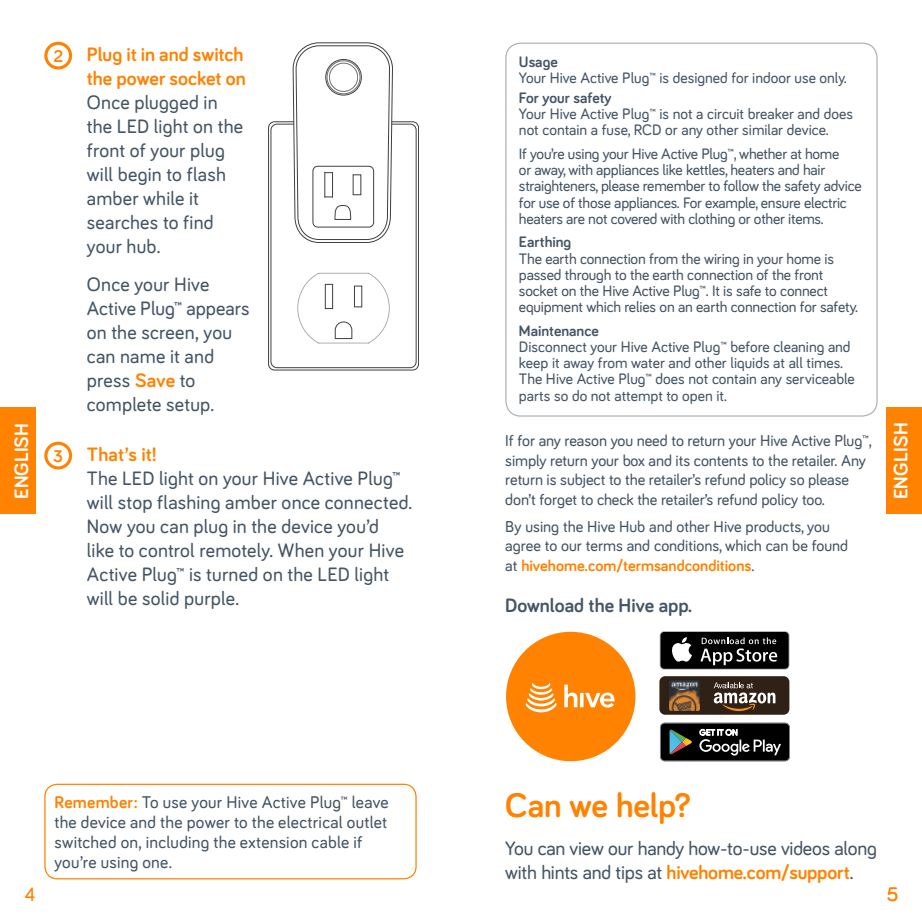
<style>
.page{position:relative;width:922px;height:922px;background:#fff}
.page>*{position:absolute;margin:0;border:0;box-sizing:border-box;transform-origin:0 0}
.t1{font:700 35px "Bariol";letter-spacing:-.005em;color:#ff8200}
.t2{font:500 20px/24px "Bariol";letter-spacing:.01em;color:#445565}
.t3{font:500 20px/24px "Bariol";letter-spacing:-.01em;color:#445565}
.t4{font:700 20px/24px "Bariol";color:#ff8200;text-align:right}
.t5{font:700 20px "Bariol";color:#445565}
.t6{font:700 20px "Bariol";letter-spacing:.01em;color:#fff}
.t7{font:500 20px "Bariol";color:#ff8200}
.t8{font:500 17.5px/20px "Bariol";letter-spacing:.015em;color:#445565}
.t9{font:500 16.25px/19.5px "Bariol";letter-spacing:-.005em;color:#445565}
.t10{font:500 15.5px/16.2px "Bariol";letter-spacing:-.01em;color:#445565}
.t11{font:700 15.5px "Bariol";color:#445565}
.s1{font-size:17.5px}
.s2{font-weight:700;color:#ff8200}
.s3{font-weight:700;font-size:17.5px;color:#ff8200}
</style>
<div class="page">
<div style="left:44px;top:42px;width:28px;height:27px;border:3px solid #ff8200;border-radius:50%"></div>
<div style="left:44px;top:441px;width:28px;height:28px;border:3px solid #ff8200;border-radius:50%"></div>
<div style="left:0;top:407px;width:35px;height:107px;background:#ff8200"></div>
<div style="left:886px;top:407px;width:35px;height:107px;background:#ff8200"></div>
<svg style="left:297px;top:273px;width:92px;height:70px"></svg>
<div style="left:268px;top:121px;width:150px;height:249px;border:1px solid #3e4040;border-radius:6px"></div>
<div style="left:270px;top:124px;width:146px;height:244px;border:1px solid #3e4040;border-radius:6px"></div>
<svg style="left:292px;top:43px;width:101px;height:200px"></svg>
<div style="left:505px;top:43px;width:372px;height:373px;border:1px solid #afb3b5;border-radius:15px"></div>
<div style="left:44px;top:783px;width:372px;height:96px;border:1px solid #ff8200;border-radius:12px"></div>
<div style="left:506px;top:631px;width:129px;height:130px;background:#ff8200;border-radius:50%"></div>
<svg style="left:525px;top:683px;width:89px;height:29px"></svg>
<svg style="left:659px;top:631px;width:130px;height:38px"></svg>
<div style="left:660px;top:631px;width:128px;height:37px;background:#010000;border-radius:4px"></div>
<svg style="left:672px;top:637px;width:19px;height:24px"></svg>
<svg style="left:700px;top:637px;width:77px;height:28px"></svg>
<div style="left:659px;top:676px;width:130px;height:38px;background:#2f2116;border-radius:6px"></div>
<svg style="left:713px;top:682px;width:62px;height:29px"></svg>
<img style="left:669px;top:680px;width:30px;height:30px">
<svg style="left:660px;top:722px;width:129px;height:39px;background:#2e302f"></svg>
<p class="t6" style="left:8px;top:498px;width:77px;rotate:-90deg">ENGLISH</p>
<p class="t4" style="left:53px;top:41px;width:194px"><span class="s1">2</span> Plug it in and switch the power socket on</p>
<p class="t2" style="left:87px;top:89px;width:158px">Once plugged in the LED light on the front of your plug will begin to flash amber while it searches to find your hub.</p>
<p class="t2" style="left:87px;top:271px;width:164px">Once your Hive<br>Active Plug™ appears on the screen, you can name it and press <span class="s2">Save</span> to complete setup.</p>
<p class="t2" style="left:87px;top:441px;width:327px;text-indent:-34px"><span class="s3">3</span> <span class="s2">That’s it!<br></span>The LED light on your Hive Active Plug™ will stop flashing amber once connected.<br>Now you can plug in the device you’d<br>like to control remotely. When your Hive<br>Active Plug™ is turned on the LED light will be solid purple.</p>
<p class="t8" style="left:54px;top:790px;width:336px"><span class="s2">Remember:</span> To use your Hive Active Plug™ leave the device and the power to the electrical outlet switched on, including the extension cable if you’re using one.</p>
<p class="t11" style="left:519px;top:51px;width:40px">Usage</p>
<p class="t10" style="left:519px;top:69px;width:329px">Your Hive Active Plug™ is designed for indoor use only.</p>
<p class="t11" style="left:519px;top:87px;width:94px">For your safety</p>
<p class="t10" style="left:519px;top:105px;width:335px">Your Hive Active Plug™ is not a circuit breaker and does not contain a fuse, RCD or any other similar device.</p>
<p class="t10" style="left:519px;top:145px;width:344px">If you’re using your Hive Active Plug™, whether at home<br>or away, with appliances like kettles, heaters and hair straighteners, please remember to follow the safety advice for use of those appliances. For example, ensure electric heaters are not covered with clothing or other items.</p>
<p class="t11" style="left:519px;top:231px;width:54px">Earthing</p>
<p class="t10" style="left:519px;top:249px;width:340px">The earth connection from the wiring in your home is passed through to the earth connection of the front socket on the Hive Active Plug™. It is safe to connect equipment which relies on an earth connection for safety.</p>
<p class="t11" style="left:519px;top:320px;width:81px">Maintenance</p>
<p class="t10" style="left:519px;top:338px;width:337px">Disconnect your Hive Active Plug™ before cleaning and keep it away from water and other liquids at all times.<br>The Hive Active Plug™ does not contain any serviceable parts so do not attempt to open it.</p>
<p class="t9" style="left:505px;top:430px;width:368px">If for any reason you need to return your Hive Active Plug™, simply return your box and its contents to the retailer. Any return is subject to the retailer’s refund policy so please don’t forget to check the retailer’s refund policy too.</p>
<p class="t9" style="left:505px;top:515px;width:344px">By using the Hive Hub and other Hive products, you agree to our terms and conditions, which can be found at <span class="s2">hivehome.com/termsandconditions</span>.</p>
<p class="t5" style="left:505px;top:591px;width:188px">Download the Hive app.</p>
<p class="t6" style="left:886px;top:499px;width:78px;rotate:-90deg">ENGLISH</p>
<h1 class="t1" style="left:505px;top:781px;width:187px">Can we help?</h1>
<p class="t3" style="left:505px;top:835px;width:373px">You can view our handy how-to-use videos along with hints and tips at <span class="s2">hivehome.com/support</span>.</p>
<p class="t7" style="left:25px;top:880px;width:12px">4</p>
<p class="t7" style="left:886px;top:880px;width:13px">5</p>
</div>
